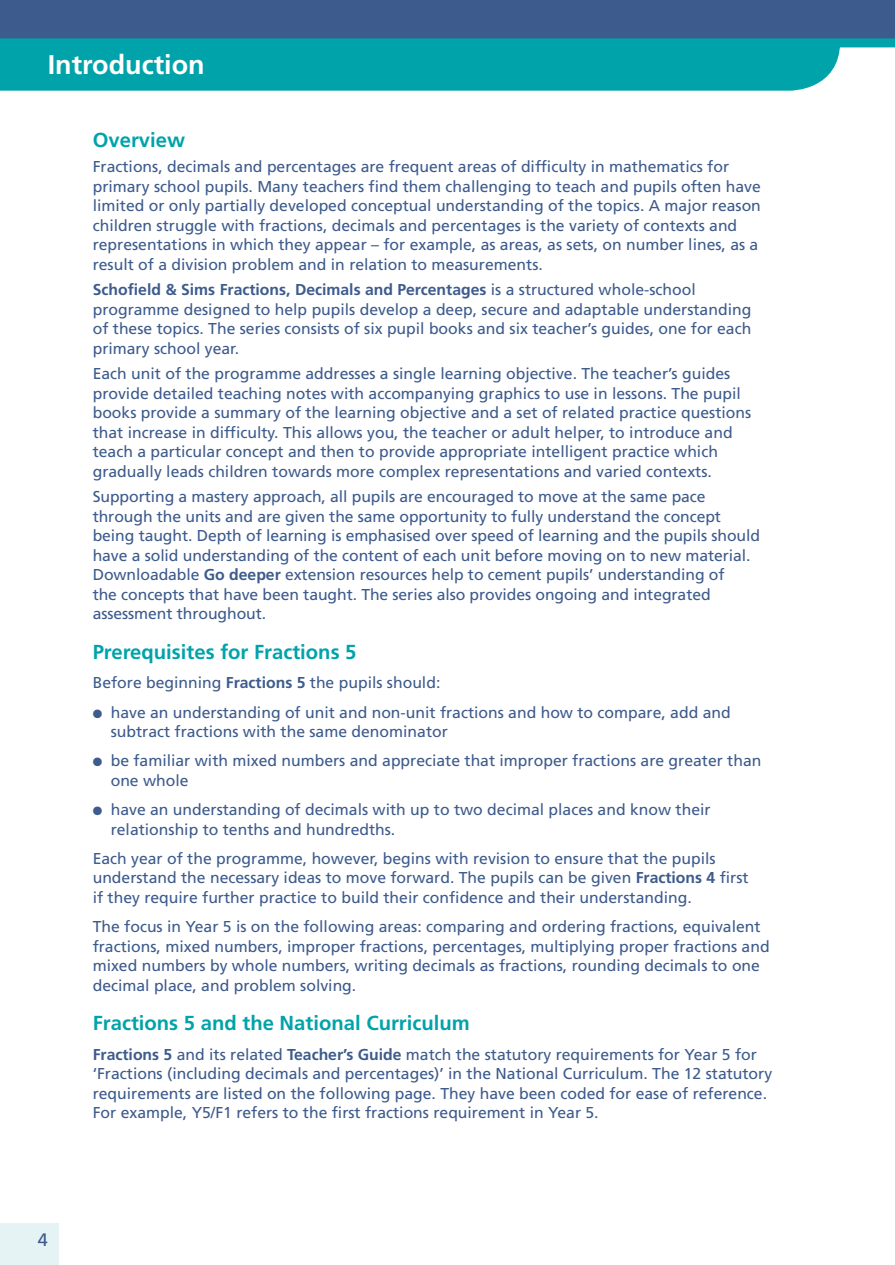
<style>
.page{position:relative;width:895px;height:1265px;background:#fff}
.page>*{position:absolute;margin:0;border:0;box-sizing:border-box;transform-origin:0 0}
.t1{font:700 27px "Frutiger LT Std";color:#fff}
.t2{font:700 20.25px "Frutiger LT Std";color:#00a3aa}
.t3{font:18px "Frutiger LT Std";color:#3d5b8c}
.t4{font:15.75px/19.5px "Frutiger LT Std";color:#3d5b8c}
.s1{font-weight:700}
</style>
<div class="page">
<div style="left:0;top:1223px;width:58px;height:41px;background:#e5f3f4"></div>
<div style="left:0;top:47px;width:840px;height:44px;background:#00a3aa"></div>
<div style="left:0;top:0;width:894px;height:44px;background:#3d5b8c"></div>
<div style="left:0;top:38px;width:894px;height:9px;background:#00a3aa"></div>
<h1 class="t1" style="left:48px;top:49px;width:159px">Introduction</h1>
<p class="t3" style="left:38px;top:1229px;width:12px">4</p>
<p class="t2" style="left:93px;top:128px;width:94px">Overview</p>
<p class="t4" style="left:93px;top:157px;width:669px">Fractions, decimals and percentages are frequent areas of difficulty in mathematics for primary school pupils. Many teachers find them challenging to teach and pupils often have limited or only partially developed conceptual understanding of the topics. A major reason children struggle with fractions, decimals and percentages is the variety of contexts and representations in which they appear – for example, as areas, as sets, on number lines, as a result of a division problem and in relation to measurements.</p>
<p class="t4" style="left:93px;top:280px;width:660px"><span class="s1">Schofield &amp; Sims Fractions, Decimals and Percentages</span> is a structured whole-school programme designed to help pupils develop a deep, secure and adaptable understanding of these topics. The series consists of six pupil books and six teacher’s guides, one for each primary school year.</p>
<p class="t4" style="left:93px;top:364px;width:660px">Each unit of the programme addresses a single learning objective. The teacher’s guides provide detailed teaching notes with accompanying graphics to use in lessons. The pupil books provide a summary of the learning objective and a set of related practice questions that increase in difficulty. This allows you, the teacher or adult helper, to introduce and teach a particular concept and then to provide appropriate intelligent practice which gradually leads children towards more complex representations and varied contexts.</p>
<p class="t4" style="left:93px;top:487px;width:668px">Supporting a mastery approach, all pupils are encouraged to move at the same pace through the units and are given the same opportunity to fully understand the concept being taught. Depth of learning is emphasised over speed of learning and the pupils should have a solid understanding of the content of each unit before moving on to new material.<br>Downloadable <span class="s1">Go deeper</span> extension resources help to cement pupils’ understanding of<br>the concepts that have been taught. The series also provides ongoing and integrated assessment throughout.</p>
<p class="t2" style="left:93px;top:640px;width:265px">Prerequisites for Fractions 5</p>
<p class="t4" style="left:93px;top:673px;width:349px">Before beginning <span class="s1">Fractions 5</span> the pupils should:</p>
<p class="t4" style="left:111px;top:702px;width:621px;text-indent:-18px">● have an understanding of unit and non-unit fractions and how to compare, add and subtract fractions with the same denominator</p>
<p class="t4" style="left:111px;top:751px;width:652px;text-indent:-18px">● be familiar with mixed numbers and appreciate that improper fractions are greater than one whole</p>
<p class="t4" style="left:111px;top:800px;width:601px;text-indent:-18px">● have an understanding of decimals with up to two decimal places and know their relationship to tenths and hundredths.</p>
<p class="t4" style="left:93px;top:848px;width:657px">Each year of the programme, however, begins with revision to ensure that the pupils understand the necessary ideas to move forward. The pupils can be given <span class="s1">Fractions 4</span> first if they require further practice to build their confidence and their understanding.</p>
<p class="t4" style="left:93px;top:917px;width:678px">The focus in Year 5 is on the following areas: comparing and ordering fractions, equivalent fractions, mixed numbers, improper fractions, percentages, multiplying proper fractions and mixed numbers by whole numbers, writing decimals as fractions, rounding decimals to one decimal place, and problem solving.</p>
<p class="t2" style="left:93px;top:1011px;width:378px">Fractions 5 and the National Curriculum</p>
<p class="t4" style="left:93px;top:1044px;width:681px"><span class="s1">Fractions 5</span> and its related <span class="s1">Teacher’s Guide</span> match the statutory requirements for Year 5 for ‘Fractions (including decimals and percentages)’ in the National Curriculum. The 12 statutory requirements are listed on the following page. They have been coded for ease of reference.<br>For example, Y5/F1 refers to the first fractions requirement in Year 5.</p>
</div>
